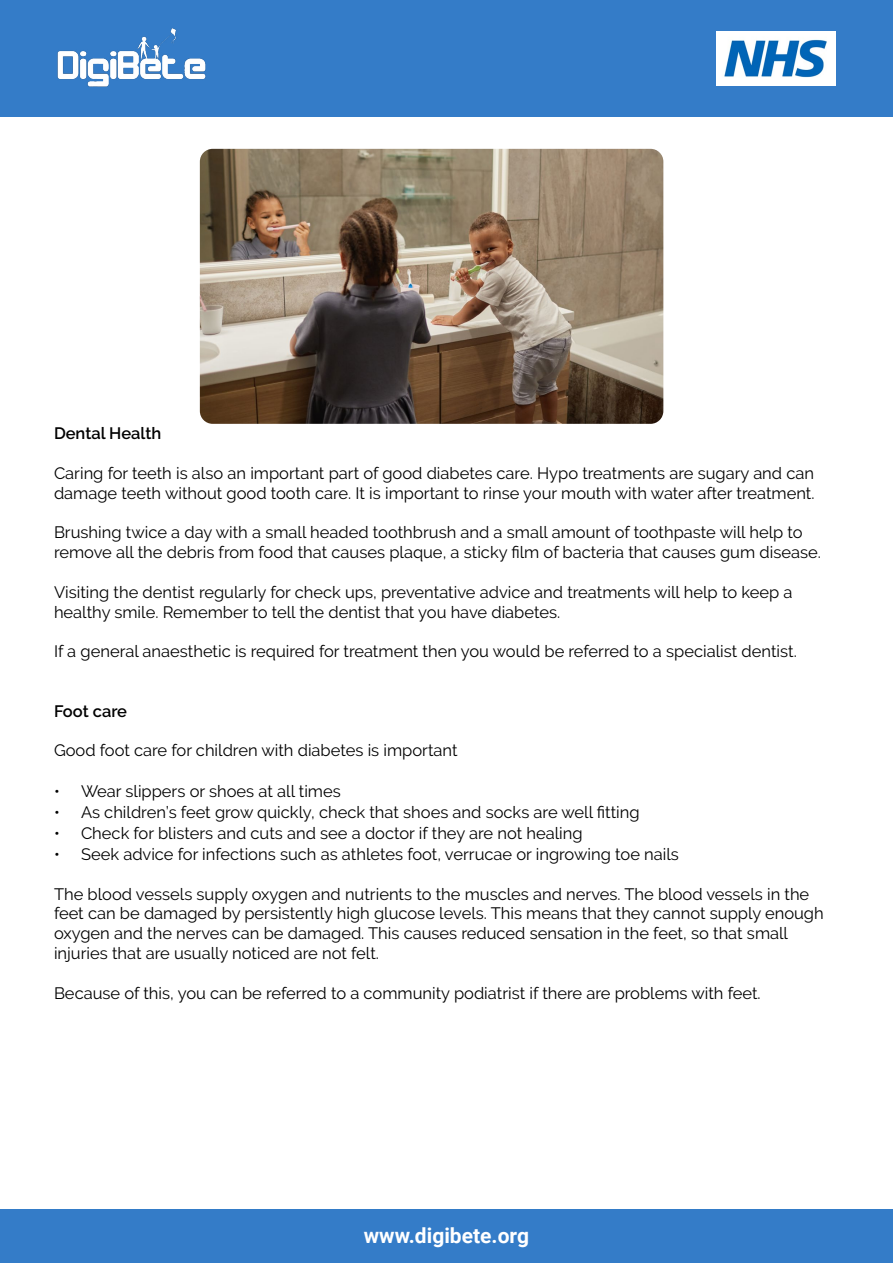
<style>
.page{position:relative;width:893px;height:1263px;background:#fff}
.page>*{position:absolute;margin:0;border:0;box-sizing:border-box;transform-origin:0 0}
.t1{font:700 21px "Roboto";color:#fff}
.t2{font:16.5px/19.8px "Raleway";color:#000}
.t3{font:600 16.5px "Raleway";color:#000}
</style>
<div class="page">
<div style="left:0;top:0;width:893px;height:117px;background:#347cc8"></div>
<div style="left:0;top:1209px;width:893px;height:54px;background:#347cc8"></div>
<img style="left:57px;top:28px;width:149px;height:59px">
<img style="left:717px;top:32px;width:118px;height:54px">
<img style="left:200px;top:149px;width:463px;height:275px">
<p class="t3" style="left:54px;top:424px;width:109px">Dental Health</p>
<p class="t2" style="left:54px;top:463px;width:762px">Caring for teeth is also an important part of good diabetes care. Hypo treatments are sugary and can damage teeth without good tooth care. It is important to rinse your mouth with water after treatment.</p>
<p class="t2" style="left:54px;top:523px;width:768px">Brushing twice a day with a small headed toothbrush and a small amount of toothpaste will help to remove all the debris from food that causes plaque, a sticky film of bacteria that causes gum disease.</p>
<p class="t2" style="left:54px;top:582px;width:740px">Visiting the dentist regularly for check ups, preventative advice and treatments will help to keep a healthy smile. Remember to tell the dentist that you have diabetes.</p>
<p class="t2" style="left:54px;top:641px;width:744px">If a general anaesthetic is required for treatment then you would be referred to a specialist dentist.</p>
<p class="t3" style="left:54px;top:701px;width:74px">Foot care</p>
<p class="t2" style="left:54px;top:740px;width:405px">Good foot care for children with diabetes is important</p>
<p class="t2" style="left:54px;top:781px;width:288px">• Wear slippers or shoes at all times</p>
<p class="t2" style="left:54px;top:802px;width:587px">• As children’s feet grow quickly, check that shoes and socks are well fitting</p>
<p class="t2" style="left:54px;top:823px;width:530px">• Check for blisters and cuts and see a doctor if they are not healing</p>
<p class="t2" style="left:54px;top:844px;width:626px">• Seek advice for infections such as athletes foot, verrucae or ingrowing toe nails</p>
<p class="t2" style="left:54px;top:884px;width:771px">The blood vessels supply oxygen and nutrients to the muscles and nerves. The blood vessels in the feet can be damaged by persistently high glucose levels. This means that they cannot supply enough oxygen and the nerves can be damaged. This causes reduced sensation in the feet, so that small injuries that are usually noticed are not felt.</p>
<p class="t2" style="left:54px;top:983px;width:708px">Because of this, you can be referred to a community podiatrist if there are problems with feet.</p>
<p class="t1" style="left:364px;top:1221px;width:167px">www.digibete.org</p>
</div>
